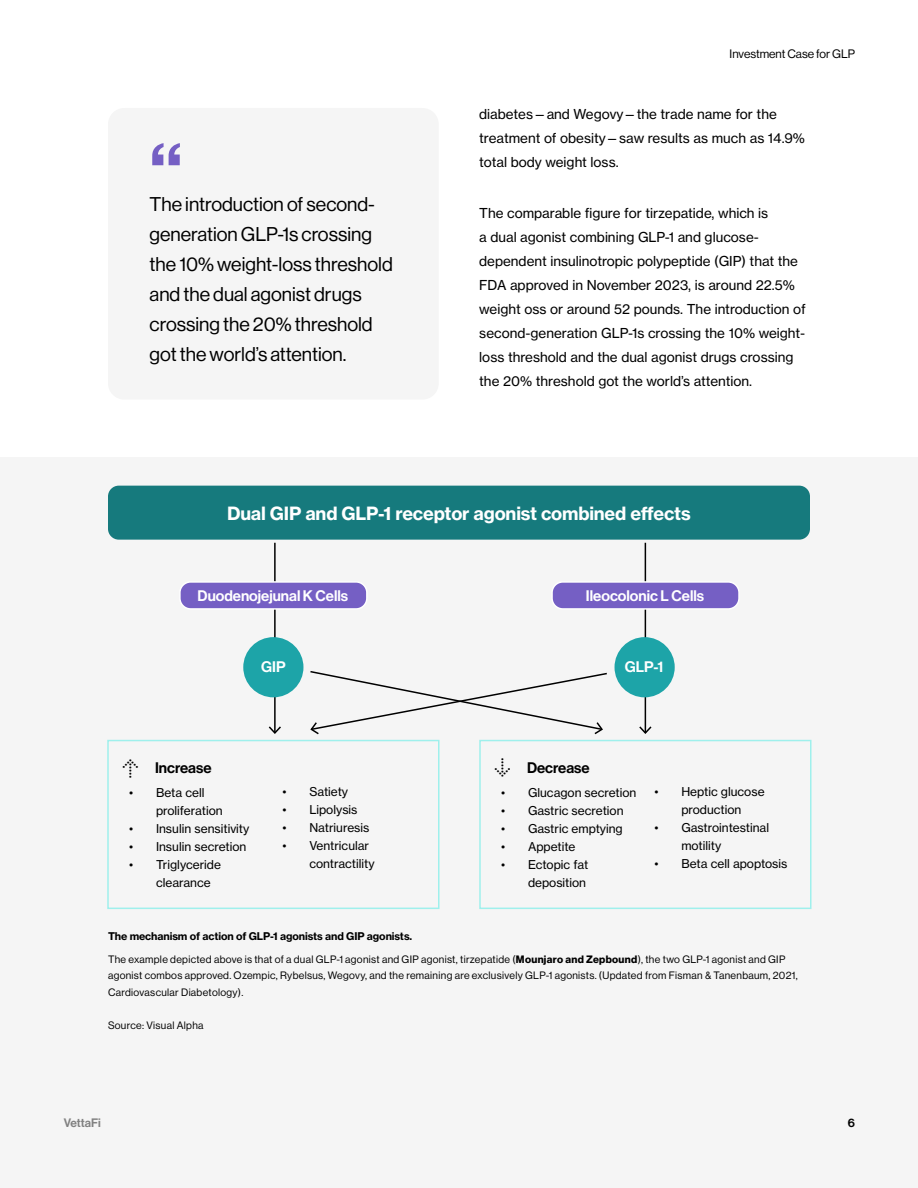
<style>
.page{position:relative;width:918px;height:1188px;background:#fff}
.page>*{position:absolute;margin:0;border:0;box-sizing:border-box;transform-origin:0 0}
.t1{font:82.5px "N Haas Grotesk DS Pro 65 Md";color:#755fc4}
.t2{font:19.5px/30px "N Haas Grotesk DS Pro 55 Rg";color:#000}
.H4_Subhead{font:18px "N Haas Grotesk TX Pro 75 Bd";letter-spacing:-.01em;color:#fff}
.t3{font:15px "N Haas Grotesk DS Pro 65 Md";color:#fff}
.t4{font:15px "N Haas Grotesk DS Pro 65 Md";color:#000}
.t5{font:15px "Arrowstfb";color:#000}
.Body_final{font:13.5px/24px "N Haas Grotesk TX Pro 55 Rg";color:#000}
.t6{font:12px/18px "N Haas Grotesk TX Pro 55 Rg";color:#000}
.t7{font:12px "N Haas Grotesk DS Pro 55 Rg";color:#000}
.t8{font:12px "N Haas Grotesk DS Pro 65 Md";letter-spacing:-.005em;color:#818181}
.t9{font:12px "N Haas Grotesk DS Pro 65 Md";color:#000}
.Footnote_no_rule{font:10.5px/16.5px "N Haas Grotesk DS Pro 55 Rg";letter-spacing:.03em;color:#000}
.H4_Subhead-2{font:10.5px "N Haas Grotesk TX Pro 75 Bd";letter-spacing:-.01em;color:#000}
.s1{font-family:"N Haas Grotesk DS Pro 75 Bd"}
</style>
<div class="page">
<div style="left:0;top:457px;width:918px;height:731px;background:#f5f5f5"></div>
<div style="left:108px;top:108px;width:331px;height:292px;background:#f5f5f5;border-radius:16px"></div>
<hr style="left:274px;top:543px;width:2px;height:190px;background:#000">
<svg style="left:268px;top:725px;width:13px;height:9px"></svg>
<hr style="left:645px;top:543px;width:1px;height:190px;background:#000">
<svg style="left:639px;top:725px;width:13px;height:9px"></svg>
<div style="left:108px;top:486px;width:702px;height:54px;background:#167a7d;border-radius:11px"></div>
<div style="left:180px;top:582px;width:187px;height:27px;background:#755fc4;border-radius:11px"></div>
<div style="left:179px;top:581px;width:189px;height:29px;border:2px solid #fff;border-radius:11px"></div>
<div style="left:107px;top:740px;width:333px;height:169px;border:2px solid #9ff0ec"></div>
<div style="left:479px;top:740px;width:333px;height:169px;border:2px solid #9ff0ec"></div>
<div style="left:552px;top:582px;width:187px;height:27px;background:#755fc4;border-radius:11px"></div>
<div style="left:551px;top:581px;width:189px;height:29px;border:2px solid #fff;border-radius:11px"></div>
<div style="left:243px;top:637px;width:60px;height:60px;background:#1da4a8;border-radius:50%"></div>
<div style="left:615px;top:637px;width:60px;height:60px;background:#1da4a8;border-radius:50%"></div>
<svg style="left:310px;top:671px;width:297px;height:64px"></svg>
<p class="t1" style="left:150px;top:126px;width:34px">“</p>
<p class="t2" style="left:150px;top:190px;width:245px">The introduction of second&shy;generation GLP-1s crossing the 10% weight-loss threshold and the dual agonist drugs crossing the 20% threshold got the world’s attention.</p>
<p class="t7" style="left:730px;top:47px;width:127px">Investment Case for GLP</p>
<p class="Body_final" style="left:479px;top:102px;width:327px">diabetes—and Wegovy—the trade name for the treatment of obesity—saw results as much as 14.9% total body weight loss.</p>
<p class="Body_final" style="left:479px;top:201px;width:328px">The comparable figure for tirzepatide, which is<br>a dual agonist combining GLP-1 and glucose&shy;dependent insulinotropic polypeptide (GIP) that the FDA approved in November 2023, is around 22.5% weight oss or around 52 pounds. The introduction of second-generation GLP-1s crossing the 10% weight&shy;loss threshold and the dual agonist drugs crossing the 20% threshold got the world’s attention.</p>
<p class="H4_Subhead" style="left:227px;top:502px;width:465px">Dual GIP and GLP-1 receptor agonist combined effects</p>
<p class="t3" style="left:198px;top:587px;width:152px">Duodenojejunal K Cells</p>
<p class="t3" style="left:586px;top:587px;width:120px">Ileocolonic L Cells</p>
<p class="t3" style="left:261px;top:658px;width:26px">GIP</p>
<p class="t3" style="left:625px;top:658px;width:40px">GLP-1</p>
<p class="t5" style="left:122px;top:778px;width:21px;rotate:-90deg">G</p>
<p class="t5" style="left:511px;top:758px;width:21px;rotate:90deg">G</p>
<p class="t4" style="left:155px;top:759px;width:58px">Increase</p>
<p class="t6" style="left:156px;top:784px;width:68px;text-indent:-27px">• Beta cell proliferation</p>
<p class="t6" style="left:129px;top:820px;width:122px">• Insulin sensitivity</p>
<p class="t6" style="left:129px;top:838px;width:119px">• Insulin secretion</p>
<p class="t6" style="left:156px;top:856px;width:67px;text-indent:-27px">• Triglyceride clearance</p>
<p class="t4" style="left:527px;top:759px;width:64px">Decrease</p>
<p class="t6" style="left:501px;top:784px;width:137px">• Glucagon secretion</p>
<p class="t6" style="left:501px;top:802px;width:124px">• Gastric secretion</p>
<p class="t6" style="left:501px;top:820px;width:123px">• Gastric emptying</p>
<p class="t6" style="left:501px;top:838px;width:76px">• Appetite</p>
<p class="t6" style="left:501px;top:856px;width:89px;text-align:right">• Ectopic fat deposition</p>
<p class="t6" style="left:282px;top:782px;width:67px">• Satiety</p>
<p class="t6" style="left:282px;top:800px;width:77px">• Lipolysis</p>
<p class="t6" style="left:282px;top:818px;width:89px">• Natriuresis</p>
<p class="t6" style="left:309px;top:836px;width:67px;text-indent:-27px">• Ventricular contractility</p>
<p class="t6" style="left:654px;top:782px;width:112px;text-align:center">• Heptic glucose production</p>
<p class="t6" style="left:681px;top:818px;width:89px;text-indent:-27px">• Gastrointestinal motility</p>
<p class="t6" style="left:654px;top:854px;width:135px">• Beta cell apoptosis</p>
<p class="H4_Subhead-2" style="left:108px;top:929px;width:306px">The mechanism of action of GLP-1 agonists and GIP agonists.</p>
<p class="Footnote_no_rule" style="left:108px;top:951px;width:691px">The example depicted above is that of a dual GLP-1 agonist and GIP agonist, tirzepatide (<span class="s1">Mounjaro and Zepbound</span>), the two GLP-1 agonist and GIP agonist combos approved. Ozempic, Rybelsus, Wegovy, and the remaining are exclusively GLP-1 agonists. (Updated from Fisman &amp; Tanenbaum, 2021,<br>Cardiovascular Diabetology).</p>
<p class="Footnote_no_rule" style="left:108px;top:1017px;width:97px">Source: Visual Alpha</p>
<p class="t8" style="left:64px;top:1116px;width:38px">VettaFi</p>
<p class="t9" style="left:848px;top:1116px;width:9px">6</p>
</div>
